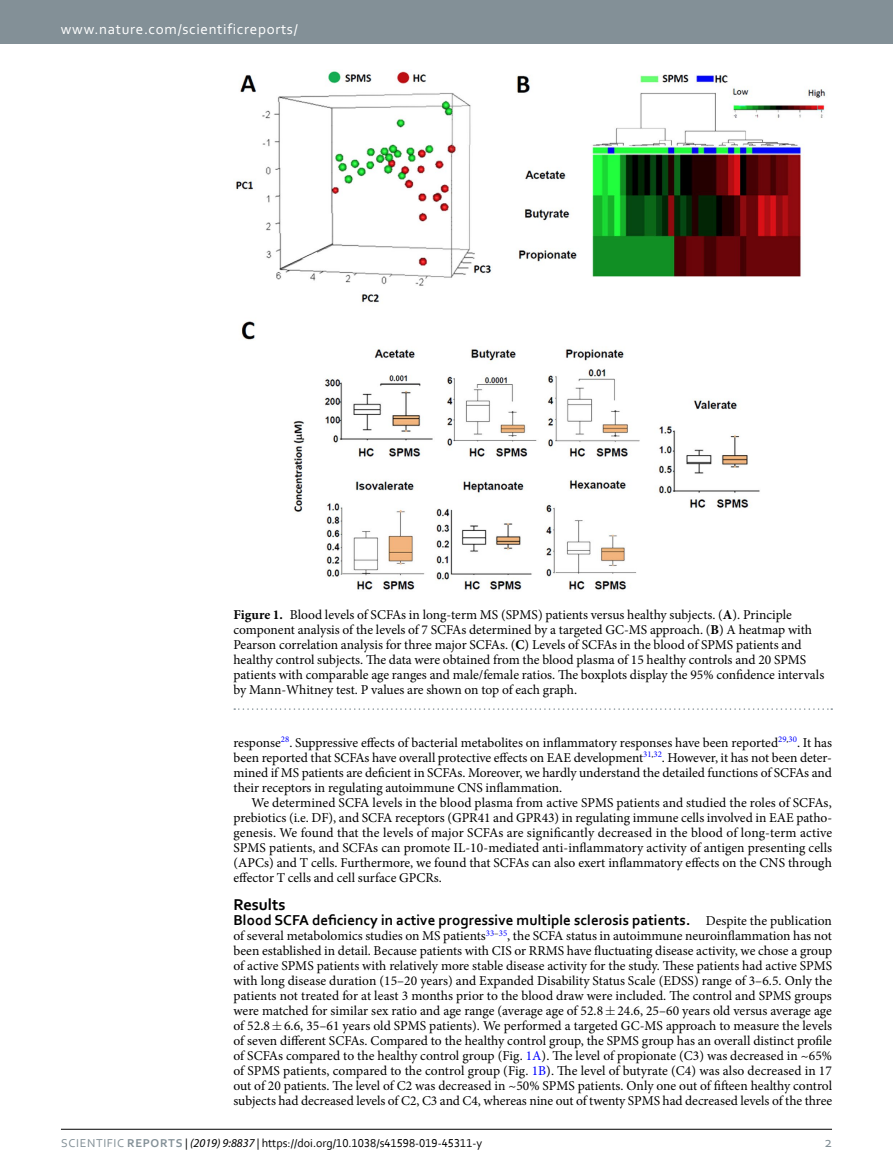
<style>
.page{position:relative;width:893px;height:1174px;background:#fff}
.page>*{position:absolute;margin:0;border:0;box-sizing:border-box;transform-origin:0 0}
.t1{font:16.5px "Corbel Bold 2";color:#000}
.t2{font:700 15px "Corbel";letter-spacing:.005em;color:#000}
.t3{font:15px "Corbel 2";letter-spacing:.045em;color:#fff}
.t4{font:15px "Corbel 2";color:#839097}
.t5{font:13.5px/15px "Minion Pro";letter-spacing:-.005em;color:#000;text-align:justify}
.t6{font:12px "Corbel";color:#000}
.s1{font-weight:700}
.s2{font-family:"Minion Pro";font-weight:400;font-size:13.5px}
.s3{color:#00f}
.s4{font-family:"Corbel 2";color:#839097}
.s5{font-family:"Corbel Bold 2";color:#839097}
.s6{font-family:"Corbel 2"}
.s7{font-family:"Myriad Pro";font-style:italic}
</style>
<div class="page">
<hr style="left:61px;top:1129px;width:771px;height:1px;background:#000">
<div style="left:0;top:0;width:893px;height:43px;background:#839097"></div>
<img style="left:235px;top:71px;width:591px;height:519px">
<svg style="left:234px;top:708px;width:598px;height:2px"></svg>
<p class="t3" style="left:61px;top:19px;width:238px">www.nature.com/scientificreports/</p>
<p class="t5" style="left:233px;top:607px;width:592px;text-align:left"><span class="s1">Figure 1.</span> Blood levels of SCFAs in long-term MS (SPMS) patients versus healthy subjects. (<span class="s1">A</span>). Principle component analysis of the levels of 7 SCFAs determined by a targeted GC-MS approach. (<span class="s1">B</span>) A heatmap with Pearson correlation analysis for three major SCFAs. (<span class="s1">C</span>) Levels of SCFAs in the blood of SPMS patients and healthy control subjects. The data were obtained from the blood plasma of 15 healthy controls and 20 SPMS patients with comparable age ranges and male/female ratios. The boxplots display the 95% confidence intervals by Mann-Whitney test. P values are shown on top of each graph.</p>
<p class="t5" style="left:233px;top:735px;width:600px">response<sup>28</sup>. Suppressive effects of bacterial metabolites on inflammatory responses have been reported<sup>29</sup><sup>,</sup><sup>30</sup>. It has been reported that SCFAs have overall protective effects on EAE development<sup>31</sup><sup>,</sup><sup>32</sup>. However, it has not been deter&shy;mined if MS patients are deficient in SCFAs. Moreover, we hardly understand the detailed functions of SCFAs and their receptors in regulating autoimmune CNS inflammation.</p>
<p class="t5" style="left:233px;top:794px;width:600px;text-indent:18px">We determined SCFA levels in the blood plasma from active SPMS patients and studied the roles of SCFAs, prebiotics (i.e. DF), and SCFA receptors (GPR41 and GPR43) in regulating immune cells involved in EAE patho&shy;genesis. We found that the levels of major SCFAs are significantly decreased in the blood of long-term active SPMS patients, and SCFAs can promote IL-10-mediated anti-inflammatory activity of antigen presenting cells (APCs) and T cells. Furthermore, we found that SCFAs can also exert inflammatory effects on the CNS through effector T cells and cell surface GPCRs.</p>
<p class="t1" style="left:233px;top:894px;width:53px">Results</p>
<p class="t2" style="left:233px;top:911px;width:600px">Blood SCFA deficiency in active progressive multiple sclerosis patients. <span class="s2">Despite the publication</span></p>
<p class="t5" style="left:233px;top:928px;width:600px">of several metabolomics studies on MS patients<sup>33</sup><sup>–</sup><sup>35</sup>, the SCFA status in autoimmune neuroinflammation has not been established in detail. Because patients with CIS or RRMS have fluctuating disease activity, we chose a group of active SPMS patients with relatively more stable disease activity for the study. These patients had active SPMS with long disease duration (15–20 years) and Expanded Disability Status Scale (EDSS) range of 3–6.5. Only the patients not treated for at least 3 months prior to the blood draw were included. The control and SPMS groups were matched for similar sex ratio and age range (average age of 52.8 24.6, 25–60 years old versus average age of 52.8 6.6, 35–61 years old SPMS patients). We performed a targeted GC-MS approach to measure the levels of seven different SCFAs. Compared to the healthy control group, the SPMS group has an overall distinct profile of SCFAs compared to the healthy control group (Fig. <span class="s3">1A</span>). The level of propionate (C3) was decreased in ~65% of SPMS patients, compared to the control group (Fig. <span class="s3">1B</span>). The level of butyrate (C4) was also decreased in 17 out of 20 patients. The level of C2 was decreased in ~50% SPMS patients. Only one out of fifteen healthy control subjects had decreased levels of C2, C3 and C4, whereas nine out of twenty SPMS had decreased levels of the three</p>
<p class="t6" style="left:61px;top:1135px;width:423px"><span class="s4">Scientific</span> <span class="s5">Reports</span> <span class="s6">|</span> <span class="s7">(2019) 9:8837</span> <span class="s6">|</span> https://doi.org/10.1038/s41598-019-45311-y</p>
<p class="t4" style="left:824px;top:1132px;width:9px">2</p>
</div>
